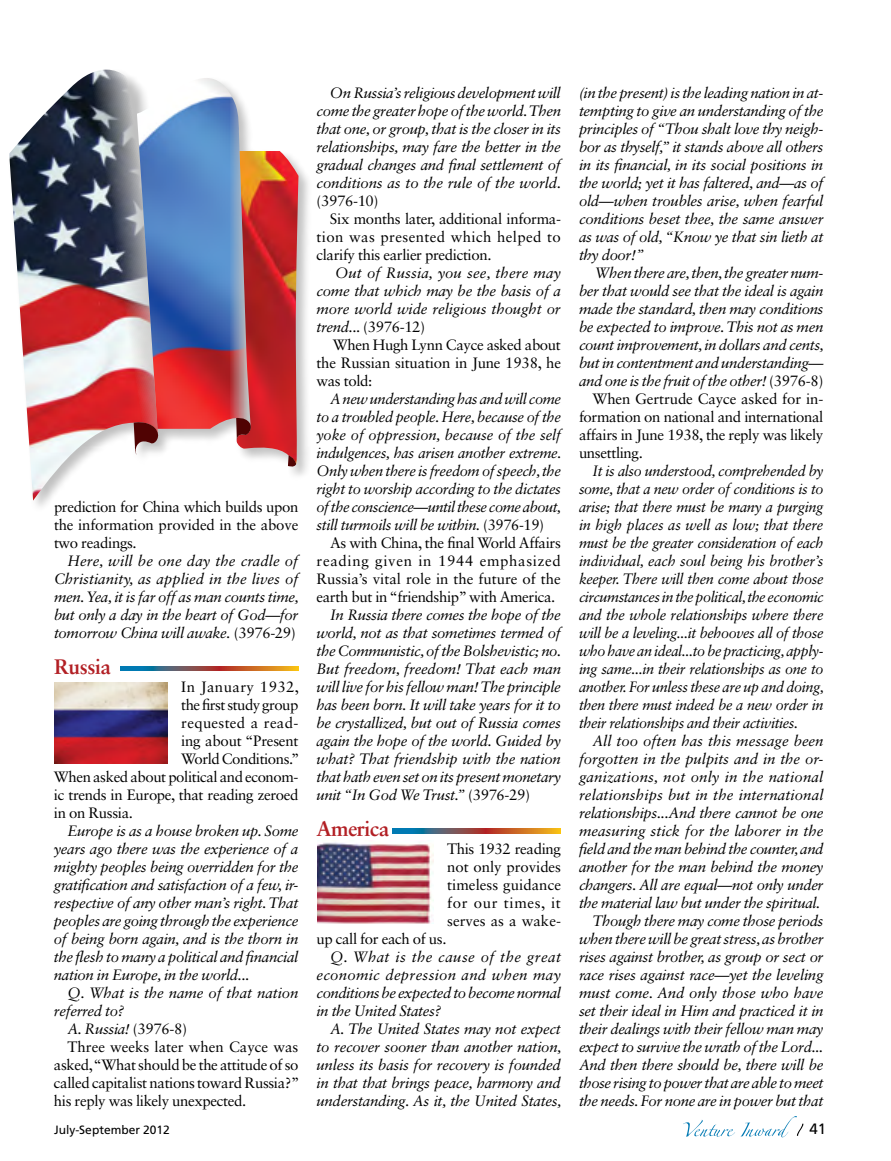
<style>
.page{position:relative;width:891px;height:1161px;background:#fff}
.page>*{position:absolute;margin:0;border:0;box-sizing:border-box;transform-origin:0 0}
.t1{font:700 21px "Sabon LT Std";letter-spacing:-.025em;color:#b21f24}
.t2{font:italic 15px/18px "Sabon LT Std";letter-spacing:-.025em;color:#000;text-align:justify}
.t3{font:15px/18px "Sabon LT Std";letter-spacing:-.025em;color:#000;text-align:justify}
.t4{font:italic 15px/18px "Sabon LT Std";letter-spacing:-.025em;color:#000;text-align:justify;scale:.96 1}
.t5{font:italic 15px "Sabon LT Std";letter-spacing:-.005em;color:#000}
.t6{font:15px "Sabon LT Std";color:#000}
.t7{font:15px "Frutiger LT Std";color:#000}
.t8{font:12px "Frutiger LT Std";color:#000}
.s1{font-style:normal}
</style>
<div class="page">
<svg style="left:683px;top:1120px;width:52px;height:17px"></svg>
<svg style="left:741px;top:1116px;width:62px;height:21px"></svg>
<img style="left:55px;top:683px;width:113px;height:80px">
<img style="left:317px;top:842px;width:117px;height:81px">
<svg style="left:121px;top:666px;width:177px;height:5px"></svg>
<svg style="left:392px;top:829px;width:169px;height:4px"></svg>
<div style="left:8px;top:68px;width:306px;height:447px;background:#000;opacity:.25"></div>
<img style="left:236px;top:151px;width:62px;height:313px">
<img style="left:9px;top:70px;width:149px;height:431px">
<img style="left:137px;top:78px;width:114px;height:351px">
<svg style="left:288px;top:455px;width:8px;height:13px"></svg>
<svg style="left:236px;top:417px;width:18px;height:24px"></svg>
<svg style="left:134px;top:420px;width:28px;height:35px"></svg>
<p class="t3" style="left:54px;top:498px;width:246px">prediction for China which builds upon the information provided in the above two readings.</p>
<p class="t2" style="left:54px;top:552px;width:246px;text-indent:14px">Here, will be one day the cradle of Christianity, as applied in the lives of men. Yea, it is far off as man counts time, but only a day in the heart of God—for tomorrow China will awake. <span class="s1">(3976-29)</span></p>
<h1 class="t1" style="left:54px;top:654px;width:58px">Russia</h1>
<p class="t3" style="left:181px;top:678px;width:119px">In January 1932,</p>
<p class="t3" style="left:181px;top:696px;width:119px">the first study group</p>
<p class="t3" style="left:181px;top:714px;width:119px">requested a read-</p>
<p class="t3" style="left:181px;top:732px;width:119px">ing about “Present</p>
<p class="t3" style="left:181px;top:750px;width:120px">World Conditions.”</p>
<p class="t3" style="left:54px;top:768px;width:246px">When asked about political and econom-</p>
<p class="t3" style="left:54px;top:786px;width:246px">ic trends in Europe, that reading zeroed</p>
<p class="t3" style="left:54px;top:804px;width:81px">in on Russia.</p>
<p class="t2" style="left:54px;top:822px;width:246px;text-indent:14px">Europe is as a house broken up. Some years ago there was the experience of a mighty peoples being overridden for the gratification and satisfaction of a few, ir&shy;respective of any other man’s right. That peoples are going through the experience of being born again, and is the thorn in the flesh to many a political and financial nation in Europe, in the world...</p>
<p class="t5" style="left:67px;top:984px;width:233px">Q. What is the name of that nation</p>
<p class="t2" style="left:54px;top:1002px;width:72px">referred to?</p>
<p class="t2" style="left:67px;top:1020px;width:121px">A. Russia! <span class="s1">(3976-8)</span></p>
<p class="t6" style="left:67px;top:1038px;width:232px">Three weeks later when Cayce was</p>
<p class="t3" style="left:54px;top:1056px;width:246px">asked, “What should be the attitude of so</p>
<p class="t3" style="left:54px;top:1074px;width:247px">called capitalist nations toward Russia?”</p>
<p class="t3" style="left:54px;top:1092px;width:194px">his reply was likely unexpected.</p>
<p class="t2" style="left:316px;top:84px;width:246px;text-indent:13px">On Russia’s religious development will come the greater hope of the world. Then that one, or group, that is the closer in its relationships, may fare the better in the gradual changes and final settlement of conditions as to the rule of the world.</p>
<p class="t3" style="left:316px;top:192px;width:64px">(3976-10)</p>
<p class="t3" style="left:330px;top:210px;width:233px">Six months later, additional informa-</p>
<p class="t3" style="left:316px;top:228px;width:246px">tion was presented which helped to</p>
<p class="t3" style="left:316px;top:246px;width:177px">clarify this earlier prediction.</p>
<p class="t2" style="left:316px;top:264px;width:246px;text-indent:19px">Out of Russia, you see, there may come that which may be the basis of a more world wide religious thought or trend... <span class="s1">(3976-12)</span></p>
<p class="t3" style="left:316px;top:336px;width:246px;text-indent:16px">When Hugh Lynn Cayce asked about the Russian situation in June 1938, he was told:</p>
<p class="t2" style="left:317px;top:390px;width:246px;text-indent:13px">A new understanding has and will come to a troubled people. Here, because of the yoke of oppression, because of the self indulgences, has arisen another extreme.<br>Only when there is freedom of speech, the right to worship according to the dictates of the conscience—until these come about, still turmoils will be within. <span class="s1">(3976-19)</span></p>
<p class="t3" style="left:316px;top:534px;width:246px;text-indent:14px">As with China, the final World Affairs reading given in 1944 emphasized Russia’s vital role in the future of the earth but in “friendship” with America.</p>
<p class="t2" style="left:316px;top:606px;width:246px;text-indent:14px">In Russia there comes the hope of the world, not as that sometimes termed of the Communistic, of the Bolshevistic; no.<br>But freedom, freedom! That each man will live for his fellow man! The principle has been born. It will take years for it to be crystallized, but out of Russia comes again the hope of the world. Guided by what? That friendship with the nation that hath even set on its present monetary unit “In God We Trust.” <span class="s1">(3976-29)</span></p>
<h1 class="t1" style="left:316px;top:816px;width:74px">America</h1>
<p class="t3" style="left:447px;top:840px;width:115px">This 1932 reading not only provides timeless guidance for our times, it serves as a wake-</p>
<p class="t3" style="left:317px;top:930px;width:132px">up call for each of us.</p>
<p class="t2" style="left:317px;top:948px;width:246px;text-indent:14px">Q. What is the cause of the great economic depression and when may conditions be expected to become normal in the United States?</p>
<p class="t2" style="left:317px;top:1020px;width:247px;text-indent:14px">A. The United States may not expect to recover sooner than another nation, unless its basis for recovery is founded in that that brings peace, harmony and understanding. As it, the United States,</p>
<p class="t2" style="left:579px;top:84px;width:246px">(in the present) is the leading nation in at&shy;tempting to give an understanding of the principles of “Thou shalt love thy neigh&shy;bor as thyself,” it stands above all others in its financial, in its social positions in the world; yet it has faltered, and—as of old—when troubles arise, when fearful conditions beset thee, the same answer as was of old, “Know ye that sin lieth at thy door!”</p>
<p class="t2" style="left:594px;top:264px;width:231px">When there are, then, the greater num-</p>
<p class="t2" style="left:579px;top:282px;width:246px">ber that would see that the ideal is again</p>
<p class="t2" style="left:579px;top:300px;width:246px">made the standard, then may conditions</p>
<p class="t2" style="left:579px;top:318px;width:246px">be expected to improve. This not as men</p>
<p class="t2" style="left:579px;top:336px;width:247px">count improvement, in dollars and cents,</p>
<p class="t2" style="left:579px;top:354px;width:246px">but in contentment and understanding—</p>
<p class="t2" style="left:579px;top:372px;width:246px">and one is the fruit of the other! <span class="s1">(3976-8)</span></p>
<p class="t3" style="left:593px;top:390px;width:232px">When Gertrude Cayce asked for in-</p>
<p class="t3" style="left:579px;top:408px;width:246px">formation on national and international</p>
<p class="t3" style="left:579px;top:426px;width:246px">affairs in June 1938, the reply was likely</p>
<p class="t3" style="left:579px;top:444px;width:65px">unsettling.</p>
<p class="t4" style="left:579px;top:462px;width:257px;text-indent:13px">It is also understood, comprehended by some, that a new order of conditions is to arise; that there must be many a purging in high places as well as low; that there must be the greater consideration of each individual, each soul being his brother’s keeper. There will then come about those circumstances in the political, the economic and the whole relationships where there will be a leveling...it behooves all of those who have an ideal...to be practicing, apply&shy;ing same...in their relationships as one to another. For unless these are up and doing, then there must indeed be a new order in their relationships and their activities.</p>
<p class="t2" style="left:579px;top:732px;width:246px;text-align:right">All too often has this message been forgotten in the pulpits and in the or&shy;ganizations, not only in the national relationships but in the international relationships...And there cannot be one measuring stick for the laborer in the field and the man behind the counter, and another for the man behind the money changers. All are equal—not only under the material law but under the spiritual.<br>Though there may come those periods when there will be great stress, as brother rises against brother, as group or sect or race rises against race—yet the leveling must come. And only those who have set their ideal in Him and practiced it in their dealings with their fellow man may expect to survive the wrath of the Lord...<br>And then there should be, there will be those rising to power that are able to meet the needs. For none are in power but that</p>
<p class="t8" style="left:54px;top:1123px;width:117px">July-September 2012</p>
<p class="t7" style="left:809px;top:1120px;width:18px">41</p>
</div>
